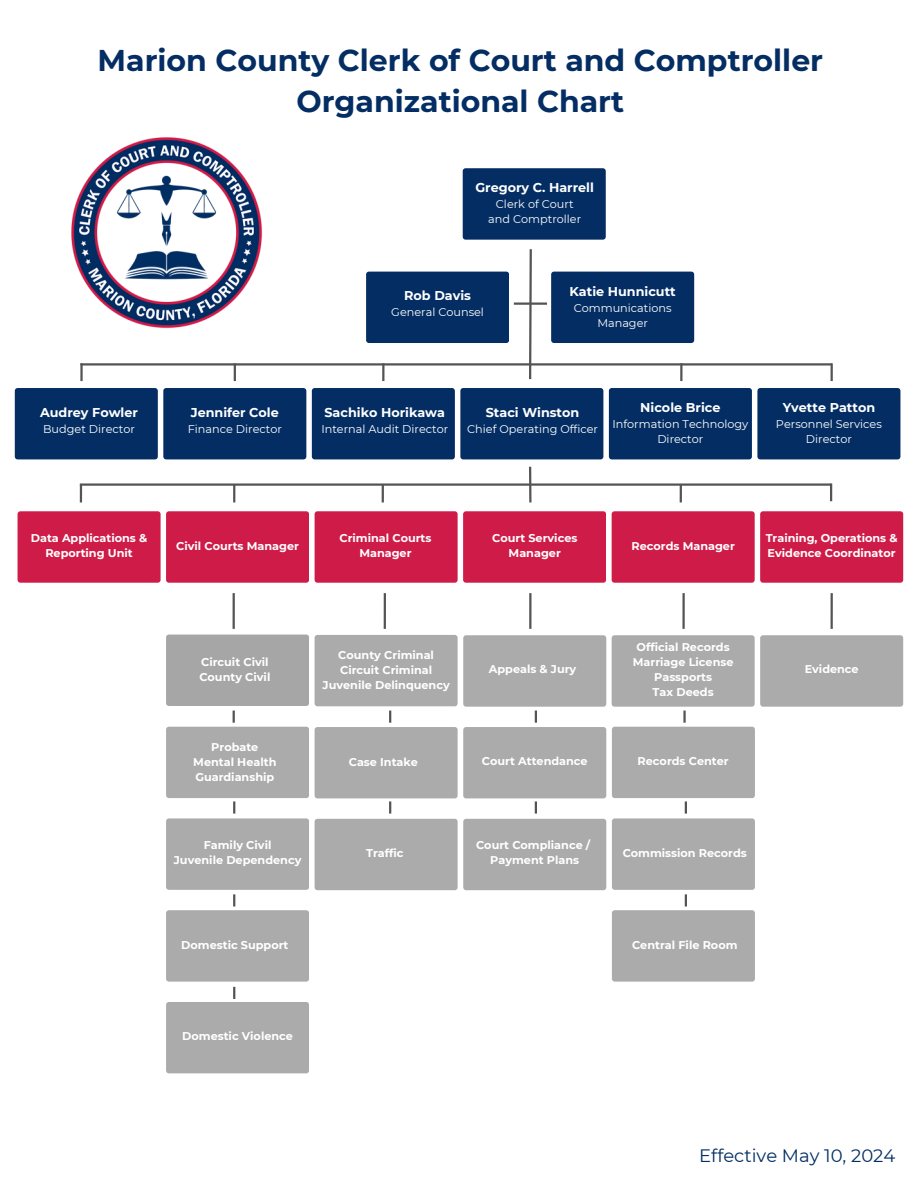
<style>
.page{position:relative;width:918px;height:1188px;background:#fff}
.page>*{position:absolute;margin:0;border:0;box-sizing:border-box;transform-origin:0 0}
.t1{font:700 30px/41.7px "Montserrat";color:#042e63;text-align:center}
.t2{font:18px "Montserrat";color:#042e63}
.t3{font:700 12.75px "Montserrat";color:#fff}
.t4{font:700 11.25px/15px "Montserrat";color:#fff;text-align:center}
.t5{font:11.25px/15px "Montserrat";color:#fff;text-align:center}
</style>
<div class="page">
<div style="left:460px;top:388px;width:143px;height:71px;background:#042e63;border-radius:3px"></div>
<div style="left:609px;top:388px;width:143px;height:71px;background:#042e63;border-radius:3px"></div>
<div style="left:757px;top:388px;width:143px;height:71px;background:#042e63;border-radius:3px"></div>
<div style="left:312px;top:388px;width:143px;height:71px;background:#042e63;border-radius:3px"></div>
<div style="left:163px;top:388px;width:143px;height:71px;background:#042e63;border-radius:3px"></div>
<div style="left:15px;top:388px;width:143px;height:71px;background:#042e63;border-radius:3px"></div>
<div style="left:463px;top:168px;width:143px;height:72px;background:#042e63;border-radius:3px"></div>
<div style="left:366px;top:272px;width:143px;height:71px;background:#042e63;border-radius:3px"></div>
<div style="left:551px;top:272px;width:143px;height:71px;background:#042e63;border-radius:3px"></div>
<div style="left:463px;top:511px;width:143px;height:72px;background:#cf1b47;border-radius:3px"></div>
<div style="left:612px;top:511px;width:143px;height:72px;background:#cf1b47;border-radius:3px"></div>
<div style="left:760px;top:511px;width:143px;height:72px;background:#cf1b47;border-radius:3px"></div>
<div style="left:315px;top:511px;width:142px;height:72px;background:#cf1b47;border-radius:3px"></div>
<div style="left:166px;top:511px;width:143px;height:72px;background:#cf1b47;border-radius:3px"></div>
<div style="left:18px;top:511px;width:142px;height:72px;background:#cf1b47;border-radius:3px"></div>
<div style="left:166px;top:635px;width:143px;height:71px;background:#a6a6a6;border-radius:3px"></div>
<div style="left:166px;top:727px;width:143px;height:71px;background:#ababab;border-radius:3px"></div>
<div style="left:166px;top:818px;width:143px;height:72px;background:#ababab;border-radius:3px"></div>
<div style="left:166px;top:910px;width:143px;height:72px;background:#ababab;border-radius:3px"></div>
<div style="left:166px;top:1002px;width:143px;height:71px;background:#ababab;border-radius:3px"></div>
<div style="left:315px;top:635px;width:142px;height:71px;background:#ababab;border-radius:3px"></div>
<div style="left:463px;top:635px;width:143px;height:72px;background:#ababab;border-radius:3px"></div>
<div style="left:612px;top:635px;width:143px;height:72px;background:#ababab;border-radius:3px"></div>
<div style="left:315px;top:727px;width:142px;height:71px;background:#ababab;border-radius:3px"></div>
<div style="left:315px;top:819px;width:142px;height:71px;background:#ababab;border-radius:3px"></div>
<div style="left:463px;top:727px;width:143px;height:71px;background:#ababab;border-radius:3px"></div>
<div style="left:463px;top:819px;width:143px;height:71px;background:#ababab;border-radius:3px"></div>
<div style="left:612px;top:727px;width:143px;height:71px;background:#ababab;border-radius:3px"></div>
<div style="left:612px;top:818px;width:143px;height:72px;background:#ababab;border-radius:3px"></div>
<div style="left:612px;top:910px;width:143px;height:72px;background:#ababab;border-radius:3px"></div>
<div style="left:760px;top:635px;width:143px;height:72px;background:#ababab;border-radius:3px"></div>
<img style="left:71px;top:137px;width:191px;height:192px">
<svg style="left:528px;top:249px;width:5px;height:131px"></svg>
<hr style="left:80px;top:363px;width:752px;height:3px;background:#545454">
<hr style="left:514px;top:303px;width:33px;height:2px;background:#545454">
<svg style="left:831px;top:363px;width:2px;height:18px"></svg>
<hr style="left:680px;top:363px;width:3px;height:18px;background:#545454">
<hr style="left:382px;top:363px;width:3px;height:18px;background:#545454">
<svg style="left:234px;top:363px;width:2px;height:18px"></svg>
<hr style="left:80px;top:363px;width:3px;height:18px;background:#545454">
<hr style="left:529px;top:467px;width:3px;height:35px;background:#545454">
<svg style="left:830px;top:483px;width:2px;height:18px"></svg>
<svg style="left:680px;top:486px;width:2px;height:16px"></svg>
<svg style="left:382px;top:486px;width:2px;height:16px"></svg>
<svg style="left:233px;top:486px;width:2px;height:16px"></svg>
<svg style="left:80px;top:486px;width:2px;height:16px"></svg>
<hr style="left:80px;top:483px;width:751px;height:3px;background:#545454">
<hr style="left:233px;top:593px;width:2px;height:36px;background:#545454">
<hr style="left:384px;top:593px;width:2px;height:36px;background:#545454">
<hr style="left:529px;top:593px;width:3px;height:36px;background:#545454">
<hr style="left:831px;top:593px;width:2px;height:36px;background:#545454">
<svg style="left:233px;top:711px;width:2px;height:12px"></svg>
<svg style="left:389px;top:711px;width:2px;height:12px"></svg>
<svg style="left:535px;top:711px;width:2px;height:12px"></svg>
<svg style="left:683px;top:711px;width:3px;height:12px"></svg>
<svg style="left:233px;top:801px;width:2px;height:13px"></svg>
<svg style="left:233px;top:894px;width:2px;height:13px"></svg>
<svg style="left:233px;top:987px;width:2px;height:12px"></svg>
<svg style="left:389px;top:801px;width:2px;height:13px"></svg>
<svg style="left:535px;top:801px;width:2px;height:13px"></svg>
<svg style="left:685px;top:801px;width:2px;height:13px"></svg>
<svg style="left:685px;top:894px;width:2px;height:13px"></svg>
<hr style="left:682px;top:593px;width:3px;height:36px;background:#545454">
<p class="t1" style="left:98px;top:39px;width:727px">Marion County Clerk of Court and Comptroller<br>Organizational Chart</p>
<p class="t3" style="left:476px;top:180px;width:120px">Gregory C. Harrell</p>
<p class="t5" style="left:488px;top:197px;width:95px">Clerk of Court and Comptroller</p>
<p class="t3" style="left:40px;top:405px;width:99px">Audrey Fowler</p>
<p class="t5" style="left:43px;top:421px;width:93px">Budget Director</p>
<p class="t3" style="left:191px;top:405px;width:90px">Jennifer Cole</p>
<h3 class="t5" style="left:188px;top:421px;width:96px">Finance Director</h3>
<p class="t3" style="left:404px;top:288px;width:68px">Rob Davis</p>
<h3 class="t5" style="left:391px;top:305px;width:94px">General Counsel</h3>
<p class="t3" style="left:570px;top:283px;width:108px">Katie Hunnicutt</p>
<p class="t5" style="left:574px;top:300px;width:99px">Communications<br>Manager</p>
<p class="t3" style="left:325px;top:405px;width:122px">Sachiko Horikawa</p>
<p class="t5" style="left:321px;top:421px;width:129px">Internal Audit Director</p>
<p class="t3" style="left:486px;top:405px;width:95px">Staci Winston</p>
<p class="t5" style="left:467px;top:421px;width:132px">Chief Operating Officer</p>
<p class="t3" style="left:640px;top:400px;width:82px">Nicole Brice</p>
<p class="t5" style="left:612px;top:416px;width:137px">Information Technology</p>
<p class="t5" style="left:657px;top:431px;width:48px">Director</p>
<p class="t3" style="left:783px;top:400px;width:94px">Yvette Patton</p>
<p class="t5" style="left:776px;top:416px;width:107px">Personnel Services</p>
<p class="t5" style="left:806px;top:431px;width:48px">Director</p>
<p class="t4" style="left:31px;top:531px;width:118px">Data Applications &amp;<br>Reporting Unit</p>
<p class="t4" style="left:176px;top:538px;width:124px">Civil Courts Manager</p>
<p class="t4" style="left:340px;top:531px;width:94px">Criminal Courts<br>Manager</p>
<p class="t4" style="left:492px;top:531px;width:87px">Court Services<br>Manager</p>
<p class="t4" style="left:632px;top:538px;width:105px">Records Manager</p>
<p class="t4" style="left:766px;top:531px;width:133px;text-align:left">Training, Operations &amp;<br>Evidence Coordinator</p>
<h4 class="t4" style="left:199px;top:654px;width:73px;text-align:left">Circuit Civil<br>County Civil</h4>
<p class="t4" style="left:193px;top:739px;width:85px">Probate<br>Mental Health<br>Guardianship</p>
<p class="t4" style="left:323px;top:647px;width:129px">County Criminal<br>Circuit Criminal<br>Juvenile Delinquency</p>
<h4 class="t4" style="left:349px;top:754px;width:71px">Case Intake</h4>
<h4 class="t4" style="left:174px;top:838px;width:129px">Family Civil<br>Juvenile Dependency</h4>
<p class="t4" style="left:366px;top:845px;width:39px">Traffic</p>
<h4 class="t4" style="left:489px;top:662px;width:89px">Appeals &amp; Jury</h4>
<p class="t4" style="left:482px;top:753px;width:107px">Court Attendance</p>
<h4 class="t4" style="left:476px;top:838px;width:116px">Court Compliance /<br>Payment Plans</h4>
<p class="t4" style="left:181px;top:937px;width:109px">Domestic Support</p>
<h4 class="t4" style="left:182px;top:1029px;width:112px">Domestic Violence</h4>
<p class="t4" style="left:633px;top:640px;width:102px">Official Records<br>Marriage License<br>Passports<br>Tax Deeds</p>
<p class="t4" style="left:638px;top:753px;width:93px">Records Center</p>
<p class="t4" style="left:623px;top:845px;width:126px">Commission Records</p>
<p class="t4" style="left:632px;top:937px;width:107px">Central File Room</p>
<p class="t4" style="left:805px;top:662px;width:56px">Evidence</p>
<h4 class="t2" style="left:699px;top:1145px;width:198px">Effective May 10, 2024</h4>
</div>
